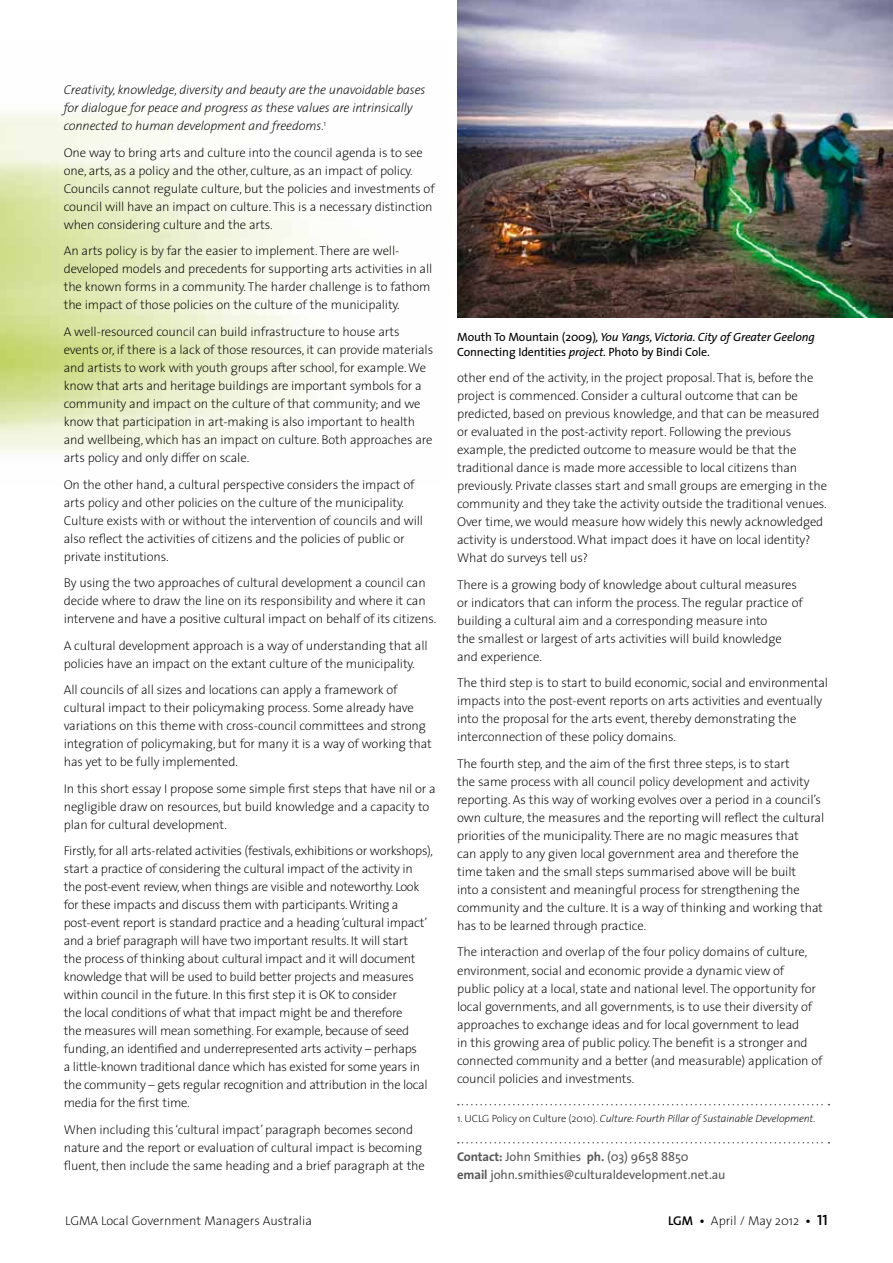
<style>
.page{position:relative;width:893px;height:1263px;background:#fff}
.page>*{position:absolute;margin:0;border:0;box-sizing:border-box;transform-origin:0 0}
.t1{font:200 12.75px/18px "The Sans";letter-spacing:-.01em;color:#000}
.t2{font:italic 200 12.75px/18px "The Sans";letter-spacing:-.01em;color:#000}
.t3{font:12.75px/18px "The Sans";letter-spacing:-.01em;color:#58585a}
.t4{font:12px/15px "The Sans";letter-spacing:-.01em;color:#000}
.t5{font:italic 200 10.5px "The Sans";letter-spacing:-.01em;color:#000}
.s1{font-style:normal}
.s2{font-style:italic}
.s3{font-weight:700}
.s4{font-weight:600}
.s5{font-family:"The Sans Semi Bold Caps";font-weight:400;font-size:15px}
</style>
<div class="page">
<img style="left:0;top:109px;width:327px;height:345px">
<svg style="left:458px;top:1104px;width:371px;height:1px"></svg>
<svg style="left:458px;top:1142px;width:371px;height:1px"></svg>
<img style="left:457px;top:0;width:436px;height:318px">
<p class="t2" style="left:64px;top:81px;width:363px">Creativity, knowledge, diversity and beauty are the unavoidable bases for dialogue for peace and progress as these values are intrinsically connected to human development and freedoms<span class="s1">.</span><sup>1</sup></p>
<p class="t1" style="left:64px;top:143px;width:372px">One way to bring arts and culture into the council agenda is to see one, arts, as a policy and the other, culture, as an impact of policy.<br>Councils cannot regulate culture, but the policies and investments of council will have an impact on culture. This is a necessary distinction when considering culture and the arts.</p>
<p class="t1" style="left:64px;top:242px;width:370px">An arts policy is by far the easier to implement. There are well&shy;developed models and precedents for supporting arts activities in all the known forms in a community. The harder challenge is to fathom the impact of those policies on the culture of the municipality.</p>
<p class="t1" style="left:64px;top:322px;width:371px">A well-resourced council can build infrastructure to house arts events or, if there is a lack of those resources, it can provide materials and artists to work with youth groups after school, for example. We know that arts and heritage buildings are important symbols for a community and impact on the culture of that community; and we know that participation in art-making is also important to health and wellbeing, which has an impact on culture. Both approaches are arts policy and only differ on scale.</p>
<p class="t1" style="left:64px;top:475px;width:361px">On the other hand, a cultural perspective considers the impact of arts policy and other policies on the culture of the municipality.<br>Culture exists with or without the intervention of councils and will also reflect the activities of citizens and the policies of public or private institutions.</p>
<p class="t1" style="left:64px;top:573px;width:374px">By using the two approaches of cultural development a council can decide where to draw the line on its responsibility and where it can intervene and have a positive cultural impact on behalf of its citizens.</p>
<p class="t1" style="left:64px;top:636px;width:365px">A cultural development approach is a way of understanding that all policies have an impact on the extant culture of the municipality.</p>
<p class="t1" style="left:64px;top:680px;width:369px">All councils of all sizes and locations can apply a framework of cultural impact to their policymaking process. Some already have variations on this theme with cross-council committees and strong integration of policymaking, but for many it is a way of working that has yet to be fully implemented.</p>
<p class="t1" style="left:64px;top:779px;width:374px">In this short essay I propose some simple first steps that have nil or a negligible draw on resources, but build knowledge and a capacity to plan for cultural development.</p>
<p class="t1" style="left:64px;top:841px;width:371px">Firstly, for all arts-related activities (festivals, exhibitions or workshops), start a practice of considering the cultural impact of the activity in the post-event review, when things are visible and noteworthy. Look for these impacts and discuss them with participants. Writing a post-event report is standard practice and a heading ‘cultural impact’ and a brief paragraph will have two important results. It will start<br>the process of thinking about cultural impact and it will document knowledge that will be used to build better projects and measures within council in the future. In this first step it is OK to consider<br>the local conditions of what that impact might be and therefore<br>the measures will mean something. For example, because of seed funding, an identified and underrepresented arts activity – perhaps<br>a little-known traditional dance which has existed for some years in the community – gets regular recognition and attribution in the local media for the first time.</p>
<p class="t1" style="left:64px;top:1120px;width:363px">When including this ‘cultural impact’ paragraph becomes second nature and the report or evaluation of cultural impact is becoming fluent, then include the same heading and a brief paragraph at the</p>
<p class="t4" style="left:457px;top:329px;width:359px">Mouth To Mountain (2009)<span class="s2">, You Yangs, Victoria. City of Greater Geelong<br></span>Connecting Identities <span class="s2">project.</span> Photo by Bindi Cole.</p>
<p class="t1" style="left:457px;top:369px;width:371px">other end of the activity, in the project proposal. That is, before the project is commenced. Consider a cultural outcome that can be predicted, based on previous knowledge, and that can be measured or evaluated in the post-activity report. Following the previous example, the predicted outcome to measure would be that the traditional dance is made more accessible to local citizens than previously. Private classes start and small groups are emerging in the community and they take the activity outside the traditional venues.<br>Over time, we would measure how widely this newly acknowledged activity is understood. What impact does it have on local identity?<br>What do surveys tell us?</p>
<p class="t1" style="left:457px;top:575px;width:347px">There is a growing body of knowledge about cultural measures or indicators that can inform the process. The regular practice of building a cultural aim and a corresponding measure into<br>the smallest or largest of arts activities will build knowledge and experience.</p>
<p class="t1" style="left:457px;top:674px;width:372px">The third step is to start to build economic, social and environmental impacts into the post-event reports on arts activities and eventually into the proposal for the arts event, thereby demonstrating the interconnection of these policy domains.</p>
<p class="t1" style="left:457px;top:754px;width:369px">The fourth step, and the aim of the first three steps, is to start<br>the same process with all council policy development and activity reporting. As this way of working evolves over a period in a council’s own culture, the measures and the reporting will reflect the cultural priorities of the municipality. There are no magic measures that<br>can apply to any given local government area and therefore the time taken and the small steps summarised above will be built<br>into a consistent and meaningful process for strengthening the community and the culture. It is a way of thinking and working that has to be learned through practice.</p>
<p class="t1" style="left:457px;top:943px;width:367px">The interaction and overlap of the four policy domains of culture, environment, social and economic provide a dynamic view of<br>public policy at a local, state and national level. The opportunity for local governments, and all governments, is to use their diversity of approaches to exchange ideas and for local government to lead<br>in this growing area of public policy. The benefit is a stronger and connected community and a better (and measurable) application of council policies and investments.</p>
<p class="t5" style="left:457px;top:1110px;width:360px"><span class="s1">1. UCLG Policy on Culture (2010).</span> Culture: Fourth Pillar of Sustainable Development.</p>
<p class="t3" style="left:457px;top:1147px;width:270px"><span class="s3">Contact:</span> John Smithies <span class="s3">ph.</span> (03) 9658 8850<br><span class="s3">email</span> john.smithies@culturaldevelopment.net.au</p>
<p class="t1" style="left:65px;top:1211px;width:248px">LGMA Local Government Managers Australia</p>
<p class="t1" style="left:668px;top:1212px;width:161px"><span class="s4">LGM •</span> April / May 2012 <span class="s4">•</span> <span class="s5">11</span></p>
</div>
